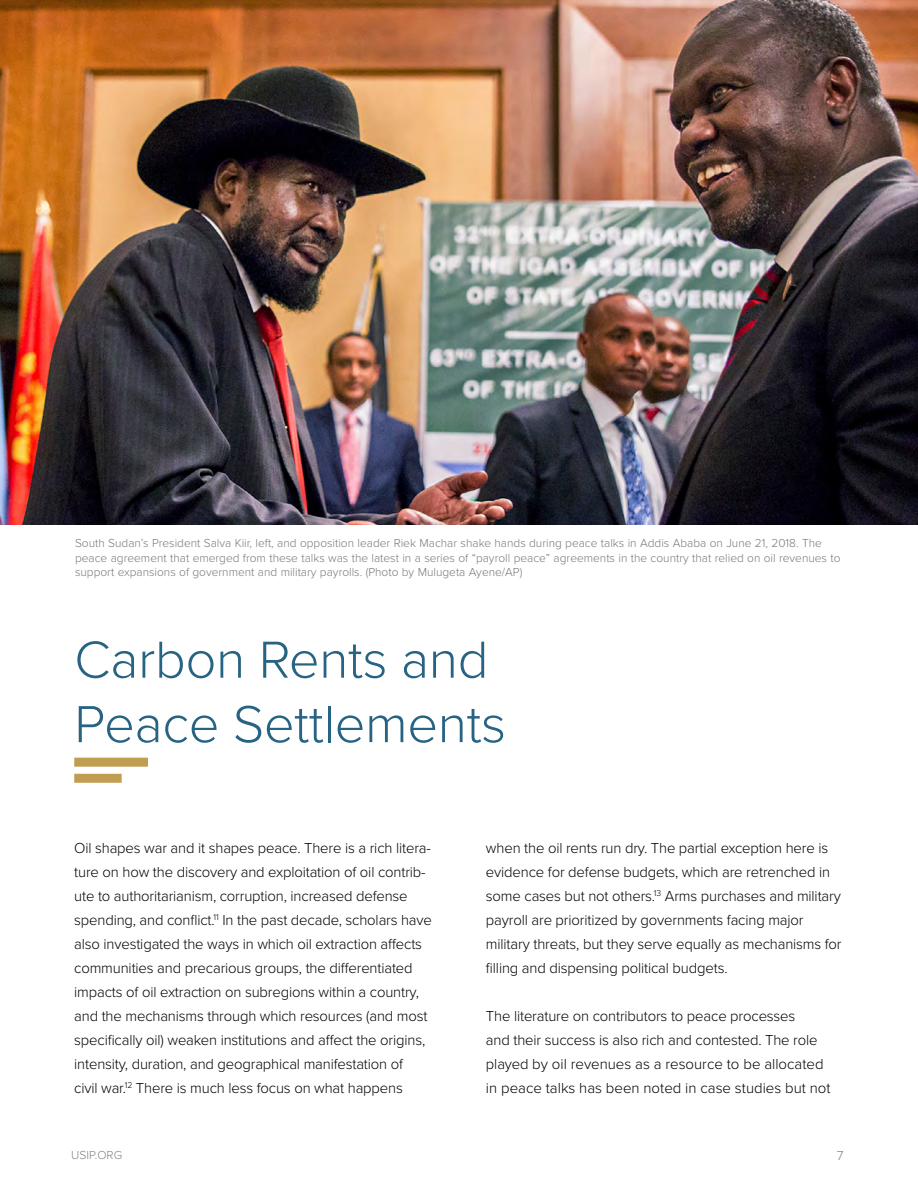
<style>
.page{position:relative;width:918px;height:1188px;background:#fff}
.page>*{position:absolute;margin:0;border:0;box-sizing:border-box;transform-origin:0 0}
.t1{font:300 54px/64.5px "Proxima Nova";letter-spacing:-.005em;color:#276383}
.t2{font:300 15px/24px "Proxima Nova";letter-spacing:-.01em;color:#000}
.t3{font:300 13.5px "Proxima Nova";color:#808285}
.t4{font:300 12px/14.4px "Proxima Nova";color:#77787b}
.t5{font:300 12px "Proxima Nova";color:#808285}
</style>
<div class="page">
<div style="left:74px;top:758px;width:74px;height:9px;background:#c09d51"></div>
<div style="left:74px;top:774px;width:48px;height:9px;background:#c09d51"></div>
<img style="left:0;top:0;width:918px;height:525px">
<p class="t4" style="left:75px;top:536px;width:767px">South Sudan’s President Salva Kiir, left, and opposition leader Riek Machar shake hands during peace talks in Addis Ababa on June 21, 2018. The peace agreement that emerged from these talks was the latest in a series of “payroll peace” agreements in the country that relied on oil revenues to support expansions of government and military payrolls. (Photo by Mulugeta Ayene/AP)</p>
<h1 class="t1" style="left:74px;top:625px;width:433px">Carbon Rents and<br>Peace Settlements</h1>
<p class="t2" style="left:74px;top:835px;width:359px">Oil shapes war and it shapes peace. There is a rich litera&shy;ture on how the discovery and exploitation of oil contrib&shy;ute to authoritarianism, corruption, increased defense spending, and conflict.<sup>11</sup> In the past decade, scholars have also investigated the ways in which oil extraction affects communities and precarious groups, the differentiated impacts of oil extraction on subregions within a country, and the mechanisms through which resources (and most specifically oil) weaken institutions and affect the origins, intensity, duration, and geographical manifestation of<br>civil war.<sup>12</sup> There is much less focus on what happens</p>
<p class="t2" style="left:486px;top:835px;width:357px">when the oil rents run dry. The partial exception here is evidence for defense budgets, which are retrenched in some cases but not others.<sup>13</sup> Arms purchases and military payroll are prioritized by governments facing major military threats, but they serve equally as mechanisms for filling and dispensing political budgets.</p>
<p class="t2" style="left:486px;top:1003px;width:346px">The literature on contributors to peace processes<br>and their success is also rich and contested. The role played by oil revenues as a resource to be allocated in peace talks has been noted in case studies but not</p>
<p class="t5" style="left:71px;top:1146px;width:53px">USIP.ORG</p>
<p class="t3" style="left:837px;top:1146px;width:8px">7</p>
</div>
